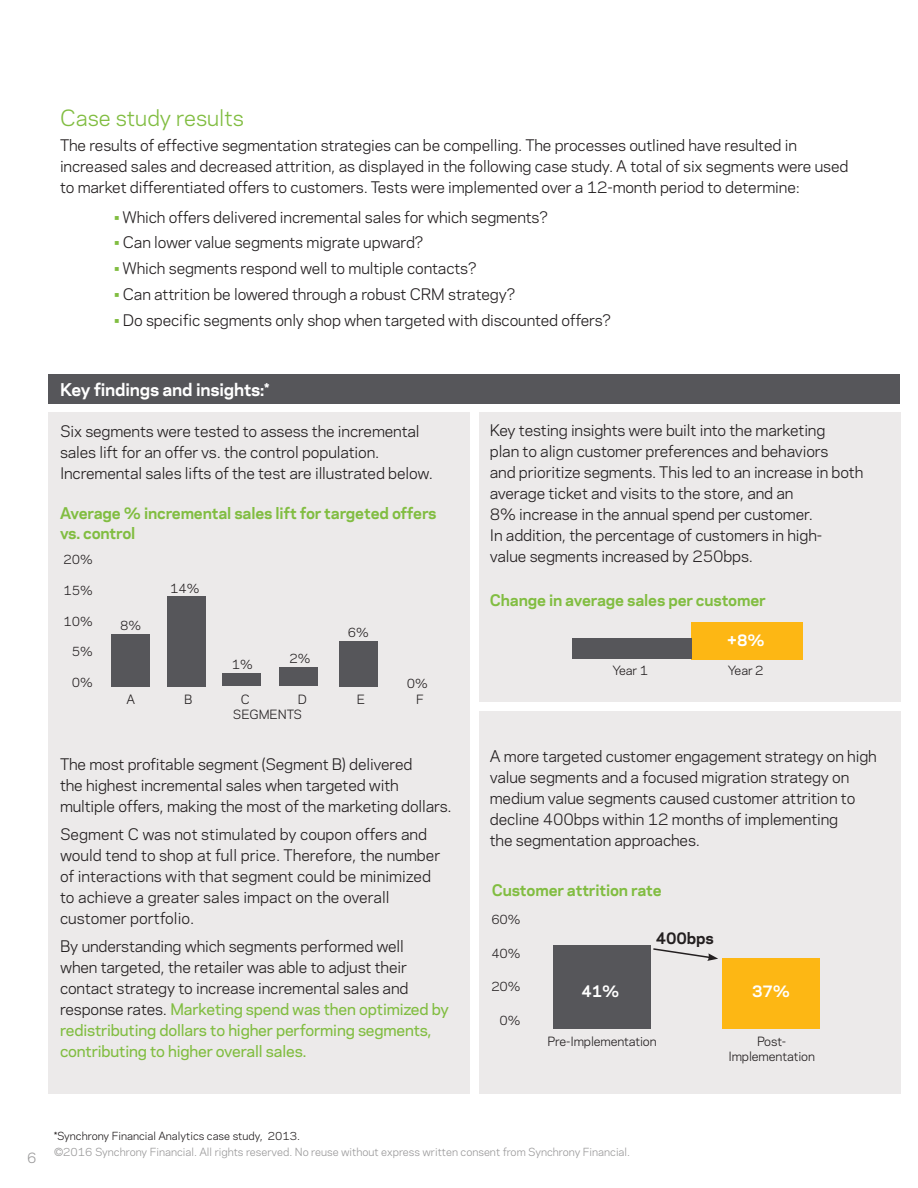
<style>
.page{position:relative;width:918px;height:1188px;background:#fff}
.page>*{position:absolute;margin:0;border:0;box-sizing:border-box;transform-origin:0 0}
.t1{font:21px "Polaris";color:#81bd41}
.t2{font:700 16.5px "Polaris";letter-spacing:-.01em;color:#fff}
.t3{font:15px/21px "Polaris";letter-spacing:-.01em;color:#231f20}
.t4{font:700 15px/19.5px "Polaris";letter-spacing:-.01em;color:#81bd41}
.t5{font:700 15px "Polaris";color:#fff}
.t6{font:700 15px "Polaris";letter-spacing:-.01em;color:#231f20}
.t7{font:13.5px "Polaris";color:#9a999a}
.t8{font:12px/15px "Polaris";letter-spacing:-.01em;color:#231f20;text-align:center}
.t9{font:10.5px "Polaris";color:#9a999a}
.t10{font:10.5px "Polaris";color:#231f20}
.s1{color:#81bd41}
.s2{font-weight:500;color:#81bd41}
</style>
<div class="page">
<div style="left:49px;top:412px;width:421px;height:682px;background:#eceaea"></div>
<div style="left:49px;top:375px;width:851px;height:29px;background:#56565a"></div>
<div style="left:479px;top:412px;width:421px;height:290px;background:#eceaea"></div>
<div style="left:479px;top:711px;width:421px;height:383px;background:#eceaea"></div>
<div style="left:692px;top:622px;width:111px;height:37px;background:#fdb714"></div>
<div style="left:572px;top:639px;width:120px;height:20px;background:#56565a"></div>
<div style="left:553px;top:946px;width:97px;height:83px;background:#56565a"></div>
<div style="left:723px;top:958px;width:97px;height:71px;background:#fdb714"></div>
<svg style="left:653px;top:948px;width:65px;height:13px"></svg>
<div style="left:167px;top:596px;width:39px;height:90px;background:#56565a"></div>
<div style="left:111px;top:634px;width:39px;height:52px;background:#56565a"></div>
<div style="left:222px;top:673px;width:39px;height:13px;background:#56565a"></div>
<div style="left:279px;top:668px;width:39px;height:18px;background:#56565a"></div>
<div style="left:339px;top:641px;width:39px;height:45px;background:#56565a"></div>
<p class="t1" style="left:60px;top:102px;width:185px">Case study results</p>
<p class="t3" style="left:60px;top:134px;width:790px">The results of effective segmentation strategies can be compelling. The processes outlined have resulted in increased sales and decreased attrition, as displayed in the following case study. A total of six segments were used to market differentiated offers to customers. Tests were implemented over a 12-month period to determine:</p>
<p class="t3" style="left:114px;top:205px;width:435px"><span class="s1">•</span> Which offers delivered incremental sales for which segments?</p>
<p class="t3" style="left:114px;top:231px;width:311px"><span class="s1">•</span> Can lower value segments migrate upward?</p>
<p class="t3" style="left:114px;top:257px;width:364px"><span class="s1">•</span> Which segments respond well to multiple contacts?</p>
<p class="t3" style="left:114px;top:283px;width:403px"><span class="s1">•</span> Can attrition be lowered through a robust CRM strategy?</p>
<p class="t3" style="left:114px;top:308px;width:499px"><span class="s1">•</span> Do specific segments only shop when targeted with discounted offers?</p>
<p class="t2" style="left:60px;top:377px;width:211px">Key findings and insights:*</p>
<p class="t3" style="left:60px;top:420px;width:374px">Six segments were tested to assess the incremental sales lift for an offer vs. the control population.<br>Incremental sales lifts of the test are illustrated below.</p>
<p class="t4" style="left:60px;top:503px;width:378px">Average % incremental sales lift for targeted offers vs. control</p>
<p class="t8" style="left:64px;top:551px;width:31px">20%</p>
<p class="t8" style="left:64px;top:582px;width:31px">15%</p>
<p class="t8" style="left:64px;top:613px;width:31px">10%</p>
<p class="t8" style="left:72px;top:644px;width:22px">5%</p>
<p class="t8" style="left:72px;top:674px;width:22px">0%</p>
<p class="t8" style="left:126px;top:691px;width:10px">A</p>
<p class="t8" style="left:233px;top:706px;width:71px">SEGMENTS</p>
<p class="t8" style="left:170px;top:580px;width:31px">14%</p>
<p class="t8" style="left:120px;top:617px;width:22px">8%</p>
<p class="t8" style="left:348px;top:624px;width:22px">6%</p>
<p class="t8" style="left:289px;top:650px;width:22px">2%</p>
<p class="t8" style="left:232px;top:656px;width:22px">1%</p>
<p class="t8" style="left:407px;top:675px;width:22px">0%</p>
<p class="t8" style="left:184px;top:691px;width:10px">B</p>
<p class="t8" style="left:241px;top:691px;width:10px">C</p>
<p class="t8" style="left:298px;top:691px;width:11px">D</p>
<p class="t8" style="left:357px;top:691px;width:10px">E</p>
<p class="t8" style="left:416px;top:691px;width:9px">F</p>
<p class="t3" style="left:60px;top:753px;width:393px">The most profitable segment (Segment B) delivered<br>the highest incremental sales when targeted with multiple offers, making the most of the marketing dollars.</p>
<p class="t3" style="left:60px;top:823px;width:382px">Segment C was not stimulated by coupon offers and would tend to shop at full price. Therefore, the number of interactions with that segment could be minimized to achieve a greater sales impact on the overall customer portfolio.</p>
<p class="t3" style="left:60px;top:934px;width:391px">By understanding which segments performed well<br>when targeted, the retailer was able to adjust their contact strategy to increase incremental sales and response rates. <span class="s2">Marketing spend was then optimized by redistributing dollars to higher performing segments, contributing to higher overall sales.</span></p>
<p class="t3" style="left:490px;top:419px;width:375px">Key testing insights were built into the marketing<br>plan to align customer preferences and behaviors<br>and prioritize segments. This led to an increase in both average ticket and visits to the store, and an<br>8% increase in the annual spend per customer.<br>In addition, the percentage of customers in high-<br>value segments increased by 250bps.</p>
<p class="t4" style="left:490px;top:590px;width:278px">Change in average sales per customer</p>
<p class="t5" style="left:727px;top:629px;width:39px">+8%</p>
<p class="t8" style="left:612px;top:662px;width:37px">Year 1</p>
<p class="t8" style="left:728px;top:662px;width:37px">Year 2</p>
<p class="t3" style="left:490px;top:745px;width:388px">A more targeted customer engagement strategy on high value segments and a focused migration strategy on medium value segments caused customer attrition to decline 400bps within 12 months of implementing<br>the segmentation approaches.</p>
<p class="t4" style="left:492px;top:880px;width:172px">Customer attrition rate</p>
<p class="t8" style="left:491px;top:911px;width:31px">60%</p>
<p class="t8" style="left:491px;top:945px;width:31px">40%</p>
<p class="t8" style="left:491px;top:979px;width:31px">20%</p>
<p class="t8" style="left:500px;top:1012px;width:22px">0%</p>
<p class="t5" style="left:582px;top:980px;width:39px">41%</p>
<p class="t6" style="left:656px;top:927px;width:60px">400bps</p>
<p class="t8" style="left:548px;top:1033px;width:111px">Pre-Implementation</p>
<p class="t5" style="left:752px;top:980px;width:39px">37%</p>
<p class="t8" style="left:728px;top:1033px;width:88px">Post-<br>Implementation</p>
<p class="t7" style="left:27px;top:1148px;width:11px">6</p>
<p class="t10" style="left:54px;top:1128px;width:248px">*Synchrony Financial Analytics case study, 2013.</p>
<p class="t9" style="left:54px;top:1144px;width:578px">©2016 Synchrony Financial. All rights reserved. No reuse without express written consent from Synchrony Financial.</p>
</div>
